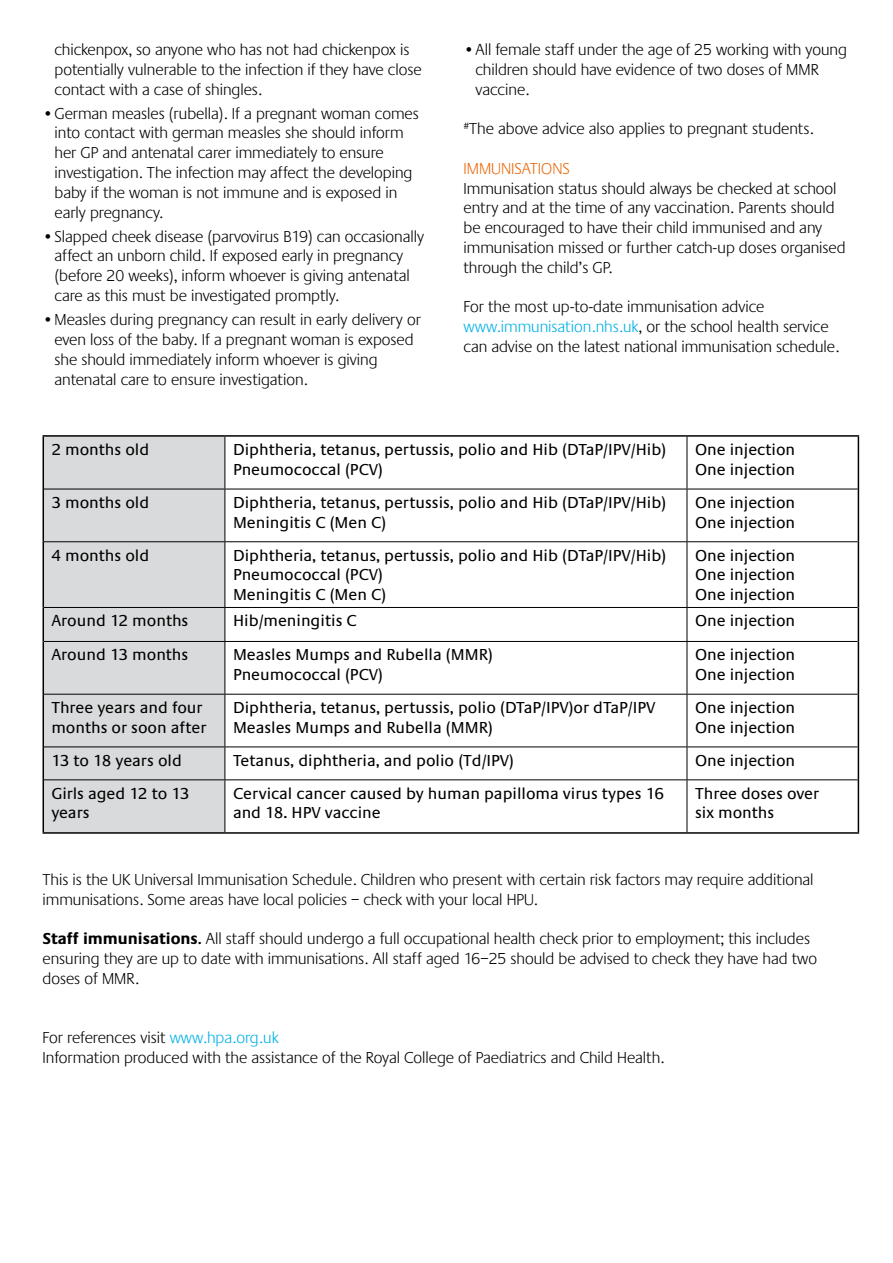
<style>
.page{position:relative;width:893px;height:1263px;background:#fff}
.page>*{position:absolute;margin:0;border:0;box-sizing:border-box;transform-origin:0 0}
.t1{font:300 16.5px/19.8px "Praxis";color:#000}
.t2{font:16.5px/19.8px "Praxis";color:#000}
.t3{font:300 16.5px "Praxis";color:#eb690b}
.s1{color:#00b0e6}
.s2{font-weight:700}
.s3{font-weight:400}
</style>
<div class="page">
<div style="left:44px;top:437px;width:181px;height:395px;background:#d9dadb"></div>
<svg style="left:226px;top:437px;width:632px;height:395px"></svg>
<hr style="left:225px;top:437px;width:1px;height:52px;background:#000">
<hr style="left:687px;top:437px;width:1px;height:52px;background:#000">
<hr style="left:44px;top:489px;width:181px;height:1px;background:#000">
<hr style="left:225px;top:489px;width:462px;height:1px;background:#000">
<hr style="left:225px;top:489px;width:1px;height:52px;background:#000">
<hr style="left:687px;top:489px;width:171px;height:1px;background:#000">
<hr style="left:687px;top:489px;width:1px;height:52px;background:#000">
<hr style="left:44px;top:541px;width:181px;height:1px;background:#000">
<hr style="left:225px;top:541px;width:462px;height:1px;background:#000">
<hr style="left:225px;top:542px;width:1px;height:65px;background:#000">
<hr style="left:687px;top:541px;width:171px;height:1px;background:#000">
<hr style="left:687px;top:542px;width:1px;height:65px;background:#000">
<hr style="left:44px;top:607px;width:181px;height:1px;background:#000">
<hr style="left:225px;top:607px;width:462px;height:1px;background:#000">
<hr style="left:225px;top:608px;width:1px;height:33px;background:#000">
<hr style="left:687px;top:607px;width:171px;height:1px;background:#000">
<hr style="left:687px;top:608px;width:1px;height:33px;background:#000">
<hr style="left:44px;top:641px;width:181px;height:1px;background:#000">
<hr style="left:225px;top:641px;width:462px;height:1px;background:#000">
<hr style="left:225px;top:642px;width:1px;height:52px;background:#000">
<hr style="left:687px;top:641px;width:171px;height:1px;background:#000">
<hr style="left:687px;top:642px;width:1px;height:52px;background:#000">
<hr style="left:44px;top:694px;width:181px;height:1px;background:#000">
<hr style="left:225px;top:694px;width:462px;height:1px;background:#000">
<hr style="left:225px;top:694px;width:1px;height:52px;background:#000">
<hr style="left:687px;top:694px;width:171px;height:1px;background:#000">
<hr style="left:687px;top:694px;width:1px;height:52px;background:#000">
<hr style="left:44px;top:746px;width:181px;height:1px;background:#000">
<hr style="left:225px;top:746px;width:462px;height:1px;background:#000">
<hr style="left:225px;top:747px;width:1px;height:32px;background:#000">
<hr style="left:687px;top:746px;width:171px;height:1px;background:#000">
<hr style="left:687px;top:747px;width:1px;height:32px;background:#000">
<hr style="left:44px;top:779px;width:181px;height:1px;background:#000">
<hr style="left:225px;top:779px;width:462px;height:1px;background:#000">
<hr style="left:225px;top:780px;width:1px;height:52px;background:#000">
<hr style="left:687px;top:779px;width:171px;height:1px;background:#000">
<hr style="left:687px;top:780px;width:1px;height:52px;background:#000">
<hr style="left:43px;top:435px;width:182px;height:2px;background:#000">
<hr style="left:43px;top:437px;width:1px;height:52px;background:#000">
<hr style="left:225px;top:435px;width:462px;height:2px;background:#000">
<hr style="left:687px;top:435px;width:172px;height:2px;background:#000">
<hr style="left:858px;top:437px;width:1px;height:52px;background:#000">
<hr style="left:43px;top:489px;width:1px;height:53px;background:#000">
<hr style="left:858px;top:489px;width:1px;height:53px;background:#000">
<hr style="left:43px;top:542px;width:1px;height:65px;background:#000">
<hr style="left:858px;top:542px;width:1px;height:65px;background:#000">
<hr style="left:43px;top:607px;width:1px;height:34px;background:#000">
<hr style="left:858px;top:607px;width:1px;height:34px;background:#000">
<hr style="left:43px;top:641px;width:1px;height:53px;background:#000">
<hr style="left:858px;top:641px;width:1px;height:53px;background:#000">
<hr style="left:43px;top:694px;width:1px;height:53px;background:#000">
<hr style="left:858px;top:694px;width:1px;height:53px;background:#000">
<hr style="left:43px;top:747px;width:1px;height:33px;background:#000">
<hr style="left:858px;top:747px;width:1px;height:33px;background:#000">
<hr style="left:43px;top:780px;width:1px;height:52px;background:#000">
<hr style="left:858px;top:780px;width:1px;height:52px;background:#000">
<hr style="left:43px;top:832px;width:182px;height:2px;background:#000">
<hr style="left:225px;top:832px;width:462px;height:2px;background:#000">
<hr style="left:687px;top:832px;width:172px;height:2px;background:#000">
<p class="t1" style="left:55px;top:40px;width:369px">chickenpox, so anyone who has not had chickenpox is potentially vulnerable to the infection if they have close contact with a case of shingles.</p>
<p class="t1" style="left:55px;top:104px;width:366px;text-indent:-12px">• German measles (rubella). If a pregnant woman comes into contact with german measles she should inform her GP and antenatal carer immediately to ensure investigation. The infection may affect the developing baby if the woman is not immune and is exposed in early pregnancy.</p>
<p class="t1" style="left:55px;top:227px;width:371px;text-indent:-12px">• Slapped cheek disease (parvovirus B19) can occasionally affect an unborn child. If exposed early in pregnancy (before 20 weeks), inform whoever is giving antenatal care as this must be investigated promptly.</p>
<p class="t1" style="left:55px;top:310px;width:368px;text-indent:-12px">• Measles during pregnancy can result in early delivery or even loss of the baby. If a pregnant woman is exposed she should immediately inform whoever is giving antenatal care to ensure investigation.</p>
<p class="t1" style="left:475px;top:40px;width:373px;text-indent:-12px">• All female staff under the age of 25 working with young children should have evidence of two doses of MMR vaccine.</p>
<p class="t1" style="left:463px;top:119px;width:352px"><sup>#</sup>The above advice also applies to pregnant students.</p>
<p class="t3" style="left:463px;top:160px;width:108px">IMMUNISATIONS</p>
<p class="t1" style="left:463px;top:179px;width:384px">Immunisation status should always be checked at school entry and at the time of any vaccination. Parents should be encouraged to have their child immunised and any immunisation missed or further catch-up doses organised through the child’s GP.</p>
<p class="t1" style="left:463px;top:297px;width:377px">For the most up-to-date immunisation advice <span class="s1">www.immunisation.nhs.uk</span>, or the school health service can advise on the latest national immunisation schedule.</p>
<p class="t2" style="left:51px;top:440px;width:99px">2 months old</p>
<p class="t2" style="left:233px;top:440px;width:435px">Diphtheria, tetanus, pertussis, polio and Hib (DTaP/IPV/Hib)<br>Pneumococcal (PCV)</p>
<p class="t2" style="left:695px;top:440px;width:102px">One injection<br>One injection</p>
<p class="t2" style="left:51px;top:493px;width:99px">3 months old</p>
<p class="t2" style="left:233px;top:493px;width:435px">Diphtheria, tetanus, pertussis, polio and Hib (DTaP/IPV/Hib)<br>Meningitis C (Men C)</p>
<p class="t2" style="left:695px;top:493px;width:102px">One injection<br>One injection</p>
<p class="t2" style="left:51px;top:545px;width:99px">4 months old</p>
<p class="t2" style="left:233px;top:545px;width:435px">Diphtheria, tetanus, pertussis, polio and Hib (DTaP/IPV/Hib)<br>Pneumococcal (PCV)<br>Meningitis C (Men C)</p>
<p class="t2" style="left:695px;top:545px;width:102px;text-align:justify">One injection One injection One injection</p>
<p class="t2" style="left:51px;top:611px;width:138px">Around 12 months</p>
<p class="t2" style="left:233px;top:611px;width:125px">Hib/meningitis C</p>
<p class="t2" style="left:695px;top:611px;width:102px">One injection</p>
<p class="t2" style="left:51px;top:645px;width:138px">Around 13 months</p>
<p class="t2" style="left:233px;top:645px;width:262px">Measles Mumps and Rubella (MMR)<br>Pneumococcal (PCV)</p>
<p class="t2" style="left:695px;top:645px;width:102px">One injection<br>One injection</p>
<p class="t2" style="left:51px;top:698px;width:157px">Three years and four months or soon after</p>
<p class="t2" style="left:233px;top:698px;width:424px">Diphtheria, tetanus, pertussis, polio (DTaP/IPV)or dTaP/IPV<br>Measles Mumps and Rubella (MMR)</p>
<p class="t2" style="left:695px;top:698px;width:102px">One injection<br>One injection</p>
<p class="t2" style="left:51px;top:751px;width:132px">13 to 18 years old</p>
<p class="t2" style="left:233px;top:751px;width:283px">Tetanus, diphtheria, and polio (Td/IPV)</p>
<p class="t2" style="left:695px;top:751px;width:102px">One injection</p>
<p class="t2" style="left:51px;top:783px;width:140px">Girls aged 12 to 13 years</p>
<p class="t2" style="left:233px;top:783px;width:433px">Cervical cancer caused by human papilloma virus types 16 and 18. HPV vaccine</p>
<p class="t2" style="left:695px;top:783px;width:125px">Three doses over six months</p>
<p class="t1" style="left:43px;top:870px;width:772px">This is the UK Universal Immunisation Schedule. Children who present with certain risk factors may require additional immunisations. Some areas have local policies – check with your local HPU.</p>
<p class="t1" style="left:43px;top:929px;width:776px"><span class="s2">Staff immunisations</span><span class="s3">.</span> All staff should undergo a full occupational health check prior to employment; this includes ensuring they are up to date with immunisations. All staff aged 16–25 should be advised to check they have had two doses of MMR.</p>
<p class="t1" style="left:43px;top:1028px;width:623px">For references visit <span class="s1">www.hpa.org.uk<br></span>Information produced with the assistance of the Royal College of Paediatrics and Child Health.</p>
</div>
